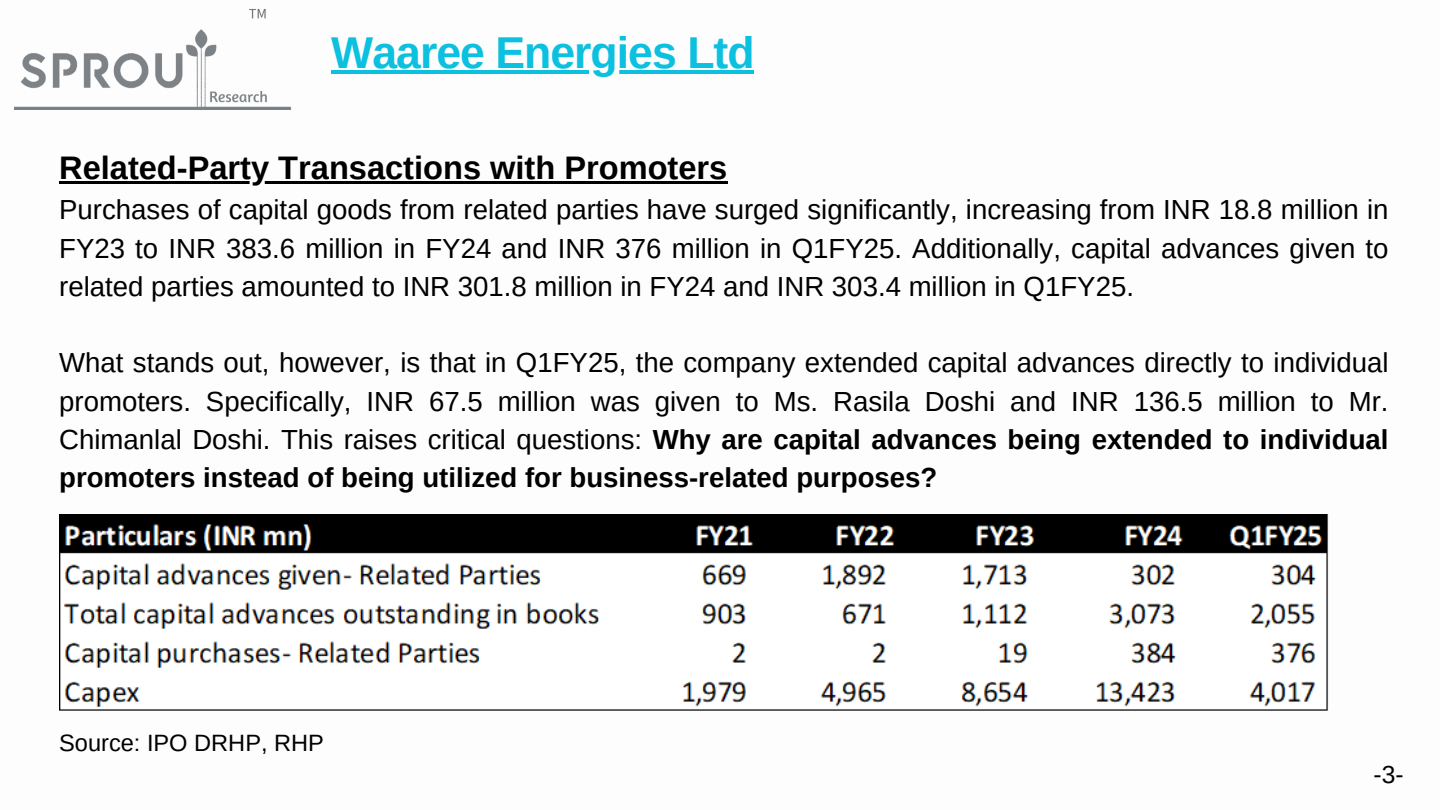
<style>
.page{position:relative;width:1440px;height:810px;background:#fff}
.page>*{position:absolute;margin:0;border:0;box-sizing:border-box;transform-origin:0 0}
.t1{font:700 44.6px "Arimo";letter-spacing:-.02em;color:#0cc0df}
.t2{font:700 32.6px "Arimo";color:#000}
.t3{font:27.6px/38.2px "Arimo";color:#000;text-align:justify}
.t4{font:24.6px "Arimo";color:#000}
.t5{font:23.6px "Arimo";color:#000}
.s1{font-weight:700}
</style>
<div class="page">
<img style="left:15px;top:8px;width:277px;height:102px">
<hr style="left:59px;top:181px;width:668px;height:3px;background:#000">
<img style="left:59px;top:515px;width:1269px;height:196px">
<hr style="left:331px;top:70px;width:423px;height:4px;background:#0cc0df">
<h2 class="t1" style="left:331px;top:28px;width:425px">Waaree Energies Ltd</h2>
<p class="t2" style="left:59px;top:149px;width:670px">Related-Party Transactions with Promoters</p>
<p class="t3" style="left:59px;top:191px;width:1331px">Purchases of capital goods from related parties have surged significantly, increasing from INR 18.8 million in FY23 to INR 383.6 million in FY24 and INR 376 million in Q1FY25. Additionally, capital advances given to related parties amounted to INR 301.8 million in FY24 and INR 303.4 million in Q1FY25.</p>
<h1 class="t3" style="left:59px;top:344px;width:1331px">What stands out, however, is that in Q1FY25, the company extended capital advances directly to individual promoters. Specifically, INR 67.5 million was given to Ms. Rasila Doshi and INR 136.5 million to Mr.<br>Chimanlal Doshi. This raises critical questions: <span class="s1">Why are capital advances being extended to individual promoters instead of being utilized for business-related purposes?</span></h1>
<p class="t5" style="left:59px;top:729px;width:266px">Source: IPO DRHP, RHP</p>
<h2 class="t4" style="left:1374px;top:760px;width:32px">-3-</h2>
</div>
